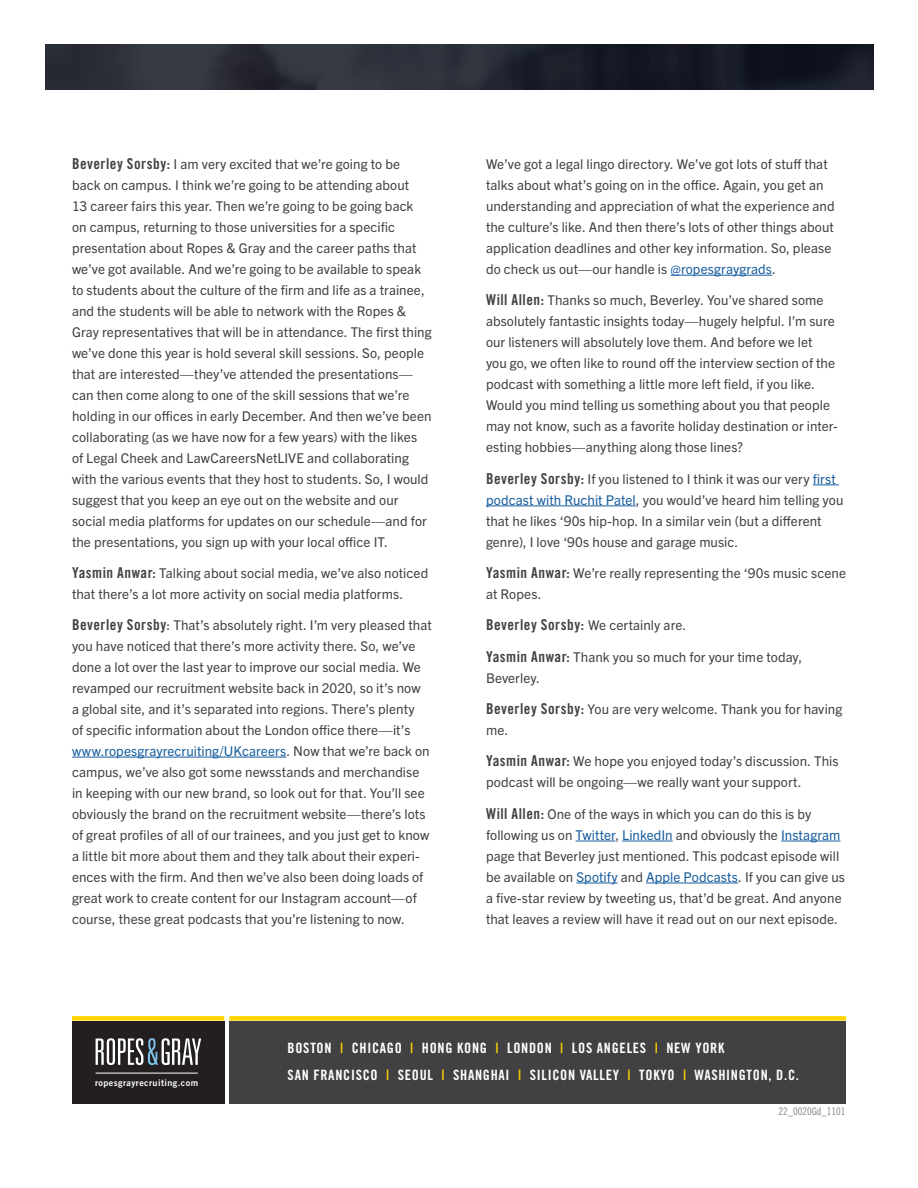
<style>
.page{position:relative;width:918px;height:1188px;background:#fff}
.page>*{position:absolute;margin:0;border:0;box-sizing:border-box;transform-origin:0 0}
.RECRUIT_BODY{font:15px "Trade Gothic LT Pro Bd Cn 20";letter-spacing:.035em;color:#414042}
.FURNITURE_PIPE_1__TG{font:14.25px/27px "Trade Gothic LT Pro Bd Cn 20";letter-spacing:.05em;color:#fff}
.RECRUIT_BODY-2{font:13.5px/21px "Trade Gothic Next LT Pro";letter-spacing:.005em;color:#414042}
.FURNITURE_JOB_NUMBER{font:10.5px "Trade Gothic LT Pro Cn 18";color:#808285}
.FURNITURE_URL_1__TG{font:9px "Trade Gothic LT Pro Bd 2";letter-spacing:.05em;color:#fff}
.s1{font-family:"Trade Gothic LT Pro Bd Cn 20";font-size:15px}
.s2{color:#175d9e}
.s3{font-family:"Trade Gothic Next LT Pro";font-size:13.5px}
.s4{color:#ffd400}
</style>
<div class="page">
<img style="left:45px;top:45px;width:828px;height:45px">
<hr style="left:72px;top:757px;width:214px;height:1px;background:#175d9e">
<hr style="left:670px;top:275px;width:102px;height:1px;background:#175d9e">
<svg style="left:813px;top:485px;width:26px;height:1px"></svg>
<hr style="left:486px;top:506px;width:150px;height:1px;background:#175d9e">
<hr style="left:576px;top:841px;width:39px;height:1px;background:#175d9e">
<hr style="left:622px;top:841px;width:51px;height:1px;background:#175d9e">
<hr style="left:781px;top:841px;width:60px;height:1px;background:#175d9e">
<hr style="left:576px;top:883px;width:42px;height:1px;background:#175d9e">
<hr style="left:646px;top:883px;width:92px;height:1px;background:#175d9e">
<div style="left:72px;top:1021px;width:152px;height:82px;background:#231f20"></div>
<div style="left:229px;top:1021px;width:617px;height:82px;background:#414042"></div>
<hr style="left:96px;top:1073px;width:102px;height:1px;background:#fff">
<svg style="left:96px;top:1038px;width:105px;height:27px"></svg>
<div style="left:72px;top:1016px;width:152px;height:5px;background:#ffd400"></div>
<div style="left:229px;top:1016px;width:617px;height:5px;background:#ffd400"></div>
<p class="RECRUIT_BODY-2" style="left:72px;top:153px;width:361px"><span class="s1">Beverley Sorsby:</span> I am very excited that we’re going to be back on campus. I think we’re going to be attending about<br>13 career fairs this year. Then we’re going to be going back<br>on campus, returning to those universities for a specific presentation about Ropes &amp; Gray and the career paths that we’ve got available. And we’re going to be available to speak to students about the culture of the firm and life as a trainee, and the students will be able to network with the Ropes &amp; Gray representatives that will be in attendance. The first thing we’ve done this year is hold several skill sessions. So, people that are interested—they’ve attended the presentations— can then come along to one of the skill sessions that we’re holding in our offices in early December. And then we’ve been collaborating (as we have now for a few years) with the likes<br>of Legal Cheek and LawCareersNetLIVE and collaborating with the various events that they host to students. So, I would suggest that you keep an eye out on the website and our social media platforms for updates on our schedule—and for the presentations, you sign up with your local office IT.</p>
<p class="RECRUIT_BODY-2" style="left:72px;top:562px;width:358px"><span class="s1">Yasmin Anwar:</span> Talking about social media, we’ve also noticed that there’s a lot more activity on social media platforms.</p>
<p class="RECRUIT_BODY-2" style="left:72px;top:613px;width:361px"><span class="s1">Beverley Sorsby</span>: That’s absolutely right. I’m very pleased that you have noticed that there’s more activity there. So, we’ve done a lot over the last year to improve our social media. We revamped our recruitment website back in 2020, so it’s now<br>a global site, and it’s separated into regions. There’s plenty<br>of specific information about the London office there—it’s <span class="s2">www.ropesgrayrecruiting/UKcareers</span>. Now that we’re back on campus, we’ve also got some newsstands and merchandise in keeping with our new brand, so look out for that. You’ll see obviously the brand on the recruitment website—there’s lots of great profiles of all of our trainees, and you just get to know a little bit more about them and they talk about their experi&shy;ences with the firm. And then we’ve also been doing loads of great work to create content for our Instagram account—of course, these great podcasts that you’re listening to now.</p>
<p class="RECRUIT_BODY-2" style="left:486px;top:153px;width:350px">We’ve got a legal lingo directory. We’ve got lots of stuff that talks about what’s going on in the office. Again, you get an understanding and appreciation of what the experience and the culture’s like. And then there’s lots of other things about application deadlines and other key information. So, please do check us out—our handle is <span class="s2">@ropesgraygrads</span>.</p>
<p class="RECRUIT_BODY-2" style="left:486px;top:289px;width:353px"><span class="s1">Will Allen:</span> Thanks so much, Beverley. You’ve shared some absolutely fantastic insights today—hugely helpful. I’m sure our listeners will absolutely love them. And before we let<br>you go, we often like to round off the interview section of the podcast with something a little more left field, if you like.<br>Would you mind telling us something about you that people may not know, such as a favorite holiday destination or inter&shy;esting hobbies—anything along those lines?</p>
<p class="RECRUIT_BODY-2" style="left:486px;top:467px;width:359px"><span class="s1">Beverley Sorsby:</span> If you listened to I think it was our very <span class="s2">first podcast with Ruchit Patel</span>, you would’ve heard him telling you that he likes ‘90s hip-hop. In a similar vein (but a different genre), I love ‘90s house and garage music.</p>
<p class="RECRUIT_BODY-2" style="left:486px;top:562px;width:362px"><span class="s1">Yasmin Anwar:</span> We’re really representing the ‘90s music scene at Ropes.</p>
<p class="RECRUIT_BODY" style="left:486px;top:616px;width:202px">Beverley Sorsby: <span class="s3">We certainly are.</span></p>
<p class="RECRUIT_BODY-2" style="left:486px;top:645px;width:318px"><span class="s1">Yasmin Anwar:</span> Thank you so much for your time today,<br>Beverley.</p>
<p class="RECRUIT_BODY-2" style="left:486px;top:698px;width:358px"><span class="s1">Beverley Sorsby:</span> You are very welcome. Thank you for having me.</p>
<p class="RECRUIT_BODY-2" style="left:486px;top:750px;width:354px"><span class="s1">Yasmin Anwar:</span> We hope you enjoyed today’s discussion. This podcast will be ongoing—we really want your support.</p>
<p class="RECRUIT_BODY-2" style="left:486px;top:802px;width:361px"><span class="s1">Will Allen:</span> One of the ways in which you can do this is by following us on <span class="s2">Twitter</span>, <span class="s2">LinkedIn</span> and obviously the <span class="s2">Instagram </span>page that Beverley just mentioned. This podcast episode will be available on <span class="s2">Spotify</span> and <span class="s2">Apple Podcasts</span>. If you can give us a five-star review by tweeting us, that’d be great. And anyone that leaves a review will have it read out on our next episode.</p>
<p class="FURNITURE_URL_1__TG" style="left:95px;top:1077px;width:105px">ropesgrayrecruiting.com</p>
<p class="FURNITURE_PIPE_1__TG" style="left:288px;top:1035px;width:513px">BOSTON <span class="s4">|</span> CHICAGO <span class="s4">|</span> HONG KONG <span class="s4">|</span> LONDON <span class="s4">|</span> LOS ANGELES <span class="s4">|</span> NEW YORK<br>SAN FRANCISCO <span class="s4">|</span> SEOUL <span class="s4">|</span> SHANGHAI <span class="s4">|</span> SILICON VALLEY <span class="s4">|</span> TOKYO <span class="s4">|</span> WASHINGTON, D.C.</p>
<p class="FURNITURE_JOB_NUMBER" style="left:779px;top:1105px;width:69px">22_0020Gd_1101</p>
</div>
